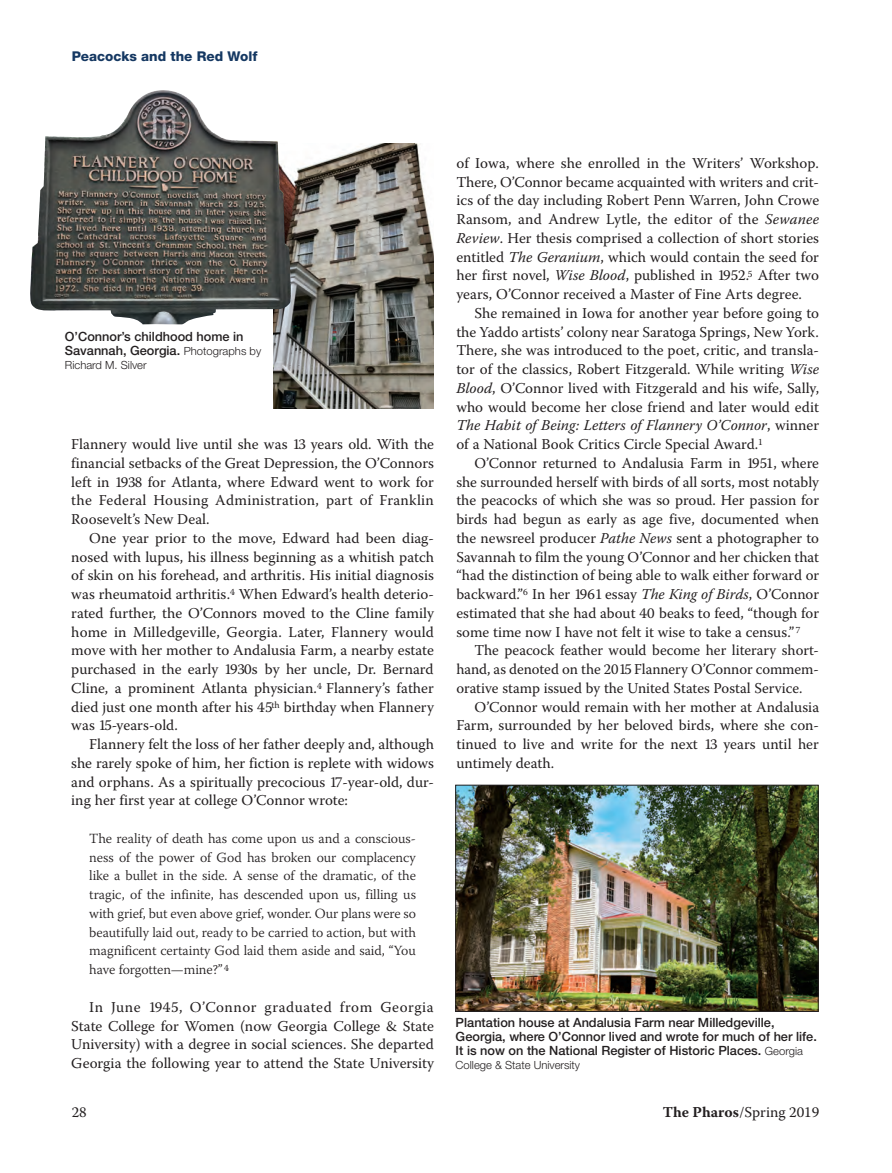
<style>
.page{position:relative;width:892px;height:1173px;background:#fff}
.page>*{position:absolute;margin:0;border:0;box-sizing:border-box;transform-origin:0 0}
.t1{font:15px/18.8px "Warnock Pro";color:#231f20;text-align:justify}
.t2{font:300 13.95px/18.8px "Warnock Pro";letter-spacing:-.005em;color:#231f20;text-align:justify}
.t3{font:800 13.5px "Helvetica Neue LT Std";color:#153862}
.t4{font:500 12.75px/14.2px "Helvetica Neue LT Std";color:#231f20}
.t5{font:300 11.25px "Helvetica Neue LT Std";color:#231f20}
.s1{font-weight:300;font-size:11.25px}
.s2{font-style:italic}
.s3{font-weight:700}
</style>
<div class="page">
<img style="left:273px;top:143px;width:160px;height:265px">
<img style="left:30px;top:90px;width:262px;height:234px">
<img style="left:457px;top:787px;width:359px;height:223px">
<div style="left:455px;top:785px;width:363px;height:227px;border:1px solid #231f20"></div>
<p class="t3" style="left:72px;top:49px;width:187px">Peacocks and the Red Wolf</p>
<p class="t4" style="left:65px;top:329px;width:198px">O’Connor’s childhood home in<br>Savannah, Georgia. <span class="s1">Photographs by</span></p>
<p class="t5" style="left:65px;top:358px;width:83px">Richard M. Silver</p>
<p class="t1" style="left:71px;top:435px;width:364px">Flannery would live until she was 13 years old. With the financial setbacks of the Great Depression, the O’Connors left in 1938 for Atlanta, where Edward went to work for the Federal Housing Administration, part of Franklin Roosevelt’s New Deal.</p>
<p class="t1" style="left:71px;top:528px;width:364px;text-indent:18px">One year prior to the move, Edward had been diag&shy;nosed with lupus, his illness beginning as a whitish patch of skin on his forehead, and arthritis. His initial diagnosis was rheumatoid arthritis.<sup>4</sup> When Edward’s health deterio&shy;rated further, the O’Connors moved to the Cline family home in Milledgeville, Georgia. Later, Flannery would move with her mother to Andalusia Farm, a nearby estate purchased in the early 1930s by her uncle, Dr. Bernard Cline, a prominent Atlanta physician.<sup>4</sup> Flannery’s father died just one month after his 45<sup>th</sup> birthday when Flannery was 15-years-old.</p>
<p class="t1" style="left:71px;top:735px;width:364px;text-indent:18px">Flannery felt the loss of her father deeply and, although she rarely spoke of him, her fiction is replete with widows and orphans. As a spiritually precocious 17-year-old, dur&shy;ing her first year at college O’Connor wrote:</p>
<p class="t2" style="left:89px;top:829px;width:328px">The reality of death has come upon us and a conscious&shy;ness of the power of God has broken our complacency like a bullet in the side. A sense of the dramatic, of the tragic, of the infinite, has descended upon us, filling us with grief, but even above grief, wonder. Our plans were so beautifully laid out, ready to be carried to action, but with magnificent certainty God laid them aside and said, “You have forgotten—mine?” <sup>4</sup></p>
<p class="t1" style="left:71px;top:997px;width:364px;text-indent:18px">In June 1945, O’Connor graduated from Georgia State College for Women (now Georgia College &amp; State University) with a degree in social sciences. She departed Georgia the following year to attend the State University</p>
<p class="t1" style="left:456px;top:153px;width:364px">of Iowa, where she enrolled in the Writers’ Workshop.<br>There, O’Connor became acquainted with writers and crit&shy;ics of the day including Robert Penn Warren, John Crowe Ransom, and Andrew Lytle, the editor of the <span class="s2">Sewanee Review</span>. Her thesis comprised a collection of short stories entitled <span class="s2">The Geranium</span>, which would contain the seed for her first novel, <span class="s2">Wise Blood</span>, published in 1952.<sup>5</sup> After two years, O’Connor received a Master of Fine Arts degree.</p>
<p class="t1" style="left:456px;top:303px;width:364px;text-indent:18px">She remained in Iowa for another year before going to the Yaddo artists’ colony near Saratoga Springs, New York.<br>There, she was introduced to the poet, critic, and transla&shy;tor of the classics, Robert Fitzgerald. While writing <span class="s2">Wise Blood</span>, O’Connor lived with Fitzgerald and his wife, Sally, who would become her close friend and later would edit <span class="s2">The Habit of Being: Letters of Flannery O’Connor</span>, winner of a National Book Critics Circle Special Award.<sup>1</sup></p>
<p class="t1" style="left:456px;top:453px;width:364px;text-indent:18px">O’Connor returned to Andalusia Farm in 1951, where she surrounded herself with birds of all sorts, most notably the peacocks of which she was so proud. Her passion for birds had begun as early as age five, documented when the newsreel producer <span class="s2">Pathe News</span> sent a photographer to Savannah to film the young O’Connor and her chicken that “had the distinction of being able to walk either forward or backward.”<sup>6</sup> In her 1961 essay <span class="s2">The King of Birds</span>, O’Connor estimated that she had about 40 beaks to feed, “though for some time now I have not felt it wise to take a census.” <sup>7</sup></p>
<p class="t1" style="left:456px;top:641px;width:364px;text-indent:18px">The peacock feather would become her literary short&shy;hand, as denoted on the 2015 Flannery O’Connor commem&shy;orative stamp issued by the United States Postal Service.</p>
<p class="t1" style="left:456px;top:697px;width:364px;text-indent:18px">O’Connor would remain with her mother at Andalusia Farm, surrounded by her beloved birds, where she con&shy;tinued to live and write for the next 13 years until her untimely death.</p>
<p class="t4" style="left:455px;top:1015px;width:362px">Plantation house at Andalusia Farm near Milledgeville,<br>Georgia, where O’Connor lived and wrote for much of her life.<br>It is now on the National Register of Historic Places. <span class="s1">Georgia</span></p>
<p class="t5" style="left:455px;top:1058px;width:126px">College &amp; State University</p>
<p class="t1" style="left:72px;top:1102px;width:17px">28</p>
<p class="t1" style="left:662px;top:1102px;width:158px"><span class="s3">The Pharos</span>/Spring 2019</p>
</div>
